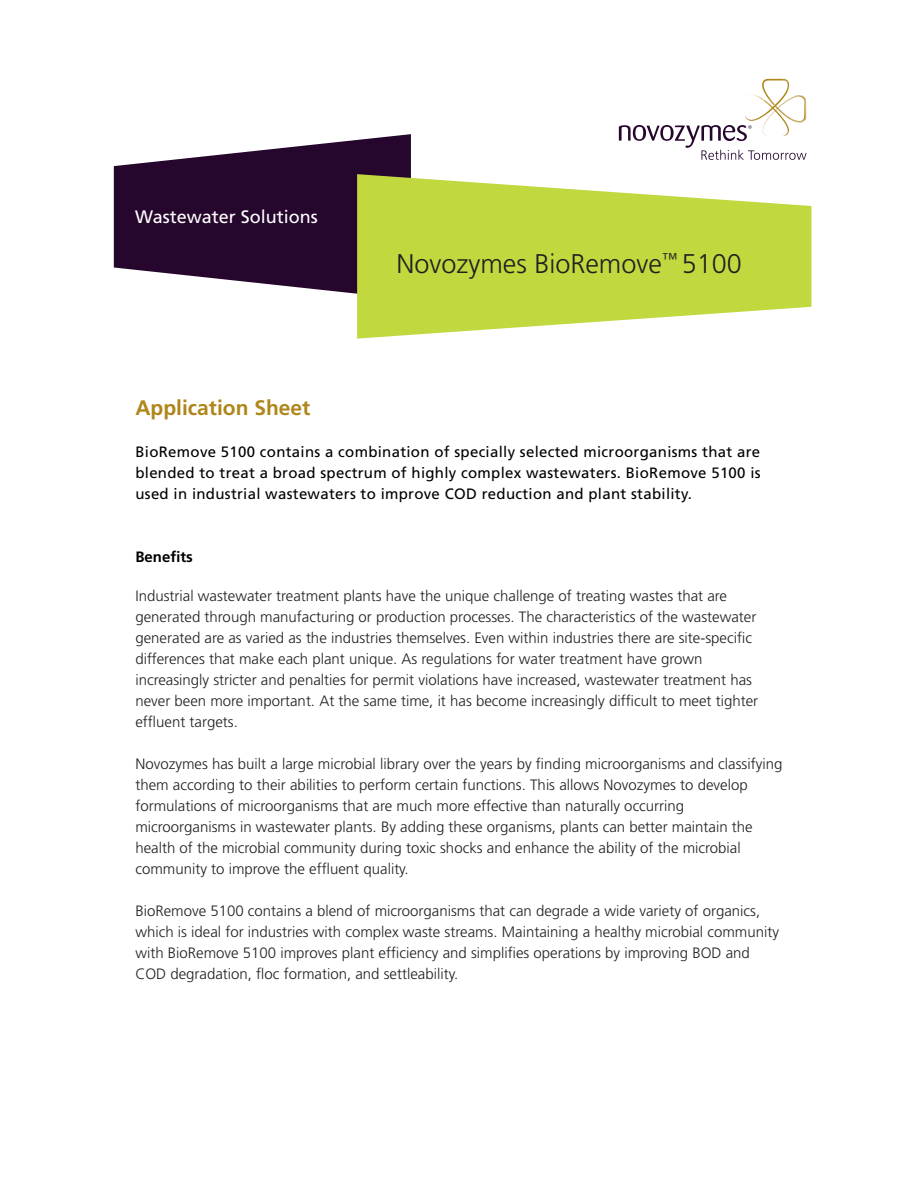
<style>
.page{position:relative;width:918px;height:1188px;background:#fff}
.page>*{position:absolute;margin:0;border:0;box-sizing:border-box;transform-origin:0 0}
.t1{font:300 27px "Frutiger";color:#231f20}
.t2{font:700 21px "Frutiger";color:#ae861a}
.t3{font:18px "Frutiger";color:#fff}
.t4{font:300 15px/21px "Frutiger";color:#231f20}
.t5{font:15px/21px "Frutiger";letter-spacing:.02em;color:#000;text-align:justify}
.t6{font:700 15px "Frutiger";color:#000}
</style>
<div class="page">
<svg style="left:114px;top:134px;width:297px;height:160px;fill:#26062d"></svg>
<svg style="left:357px;top:174px;width:455px;height:165px;fill:#c2d83f"></svg>
<svg style="left:619px;top:79px;width:188px;height:81px"></svg>
<p class="t3" style="left:135px;top:206px;width:184px">Wastewater Solutions</p>
<h1 class="t1" style="left:396px;top:248px;width:347px">Novozymes BioRemove<sup>™</sup> 5100</h1>
<h2 class="t2" style="left:135px;top:396px;width:177px">Application Sheet</h2>
<p class="t5" style="left:135px;top:442px;width:627px">BioRemove 5100 contains a combination of specially selected microorganisms that are blended to treat a broad spectrum of highly complex wastewaters. BioRemove 5100 is used in industrial wastewaters to improve COD reduction and plant stability.</p>
<p class="t6" style="left:135px;top:548px;width:59px">Benefits</p>
<p class="t4" style="left:135px;top:586px;width:624px">Industrial wastewater treatment plants have the unique challenge of treating wastes that are generated through manufacturing or production processes. The characteristics of the wastewater generated are as varied as the industries themselves. Even within industries there are site-specific differences that make each plant unique. As regulations for water treatment have grown increasingly stricter and penalties for permit violations have increased, wastewater treatment has never been more important. At the same time, it has become increasingly difficult to meet tighter effluent targets.</p>
<p class="t4" style="left:135px;top:754px;width:648px">Novozymes has built a large microbial library over the years by finding microorganisms and classifying them according to their abilities to perform certain functions. This allows Novozymes to develop formulations of microorganisms that are much more effective than naturally occurring microorganisms in wastewater plants. By adding these organisms, plants can better maintain the health of the microbial community during toxic shocks and enhance the ability of the microbial community to improve the effluent quality.</p>
<p class="t4" style="left:135px;top:901px;width:645px">BioRemove 5100 contains a blend of microorganisms that can degrade a wide variety of organics, which is ideal for industries with complex waste streams. Maintaining a healthy microbial community with BioRemove 5100 improves plant efficiency and simplifies operations by improving BOD and COD degradation, floc formation, and settleability.</p>
</div>
